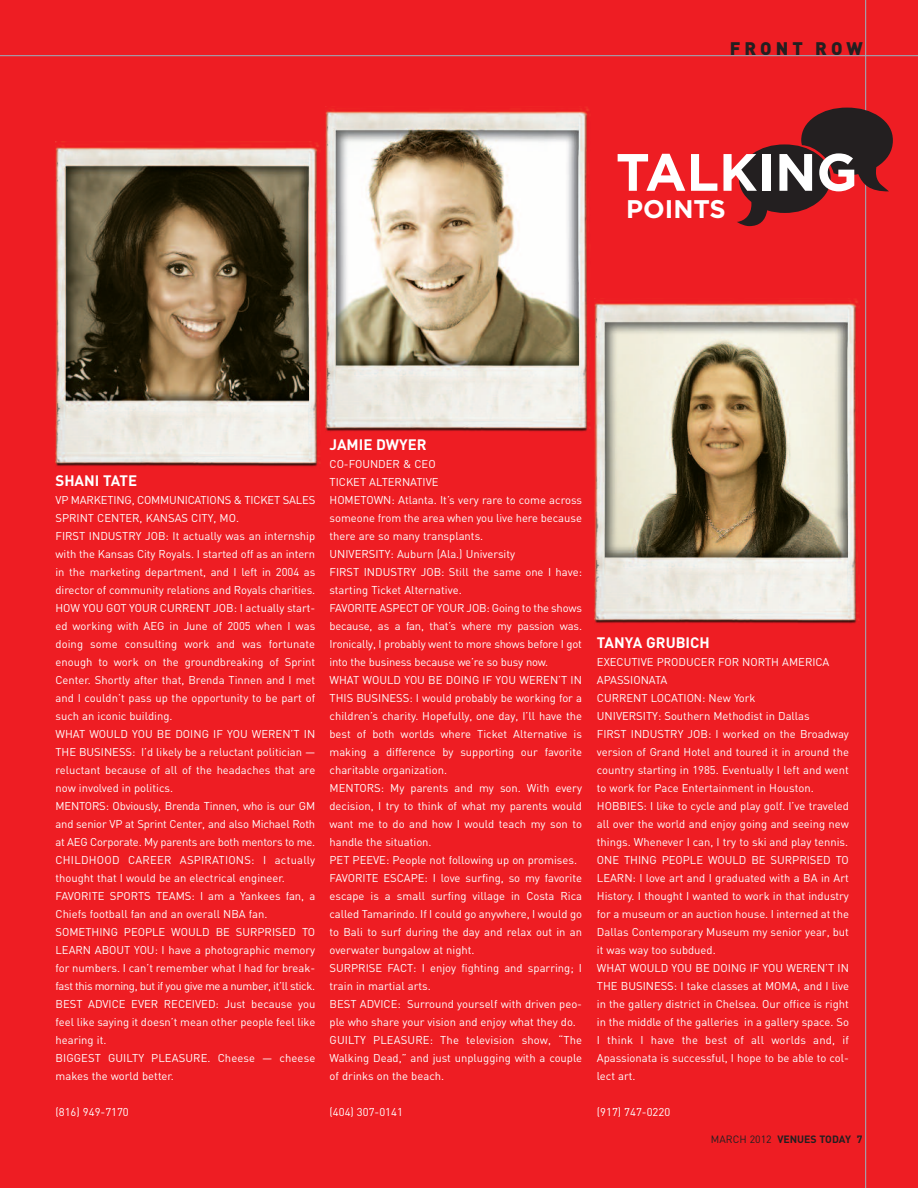
<style>
.page{position:relative;width:918px;height:1188px;background:#ee1d23}
.page>*{position:absolute;margin:0;border:0;box-sizing:border-box;transform-origin:0 0}
.t1{font:700 52.5px "Gotham";color:#fff}
.t2{font:700 25.5px "Gotham";color:#fff}
.t3{font:900 18px "DIN";letter-spacing:.22em;color:#231f20}
.t4{font:700 15px "DIN";color:#fff}
.t5{font:11.25px/18px "DIN";color:#fff}
.t6{font:700 10.5px "DIN";color:#231f20}
.s1{font-weight:400}
</style>
<div class="page">
<img style="left:326px;top:107px;width:264px;height:325px">
<img style="left:595px;top:299px;width:264px;height:325px">
<img style="left:56px;top:143px;width:264px;height:324px">
<hr style="left:0;top:55px;width:918px;height:1px;background:#98b3c0">
<hr style="left:865px;top:0;width:1px;height:1188px;background:#98b3c0">
<svg style="left:865px;top:108px;width:2px;height:118px"></svg>
<h3 class="t3" style="left:730px;top:39px;width:134px">FRONT ROW</h3>
<h1 class="t1" style="left:616px;top:142px;width:243px">TALKING</h1>
<h2 class="t2" style="left:626px;top:194px;width:101px">POINTS</h2>
<h3 class="t4" style="left:56px;top:472px;width:83px">SHANI TATE</h3>
<p class="t5" style="left:55px;top:491px;width:261px">VP MARKETING, COMMUNICATIONS &amp; TICKET SALES SPRINT CENTER, KANSAS CITY, MO.<br>FIRST INDUSTRY JOB: It actually was an internship with the Kansas City Royals. I started off as an intern in the marketing department, and I left in 2004 as director of community relations and Royals charities.<br>HOW YOU GOT YOUR CURRENT JOB: I actually start&shy;ed working with AEG in June of 2005 when I was doing some consulting work and was fortunate enough to work on the groundbreaking of Sprint Center. Shortly after that, Brenda Tinnen and I met and I couldn’t pass up the opportunity to be part of such an iconic building.<br>WHAT WOULD YOU BE DOING IF YOU WEREN’T IN THE BUSINESS: I’d likely be a reluctant politician — reluctant because of all of the headaches that are now involved in politics.<br>MENTORS: Obviously, Brenda Tinnen, who is our GM and senior VP at Sprint Center, and also Michael Roth at AEG Corporate. My parents are both mentors to me.<br>CHILDHOOD CAREER ASPIRATIONS: I actually thought that I would be an electrical engineer.<br>FAVORITE SPORTS TEAMS: I am a Yankees fan, a Chiefs football fan and an overall NBA fan.<br>SOMETHING PEOPLE WOULD BE SURPRISED TO LEARN ABOUT YOU: I have a photographic memory for numbers. I can’t remember what I had for break&shy;fast this morning, but if you give me a number, it’ll stick.<br>BEST ADVICE EVER RECEIVED: Just because you feel like saying it doesn’t mean other people feel like hearing it.<br>BIGGEST GUILTY PLEASURE. Cheese — cheese makes the world better.</p>
<p class="t5" style="left:56px;top:1103px;width:75px">(816) 949-7170</p>
<h3 class="t4" style="left:330px;top:436px;width:99px">JAMIE DWYER</h3>
<p class="t5" style="left:330px;top:455px;width:254px">CO-FOUNDER &amp; CEO<br>TICKET ALTERNATIVE<br>HOMETOWN: Atlanta. It’s very rare to come across someone from the area when you live here because there are so many transplants.<br>UNIVERSITY: Auburn (Ala.) University<br>FIRST INDUSTRY JOB: Still the same one I have: starting Ticket Alternative.<br>FAVORITE ASPECT OF YOUR JOB: Going to the shows because, as a fan, that’s where my passion was.<br>Ironically, I probably went to more shows before I got into the business because we’re so busy now.<br>WHAT WOULD YOU BE DOING IF YOU WEREN’T IN THIS BUSINESS: I would probably be working for a children’s charity. Hopefully, one day, I’ll have the best of both worlds where Ticket Alternative is making a difference by supporting our favorite charitable organization.<br>MENTORS: My parents and my son. With every decision, I try to think of what my parents would want me to do and how I would teach my son to handle the situation.<br>PET PEEVE: People not following up on promises.<br>FAVORITE ESCAPE: I love surfing, so my favorite escape is a small surfing village in Costa Rica called Tamarindo. If I could go anywhere, I would go to Bali to surf during the day and relax out in an overwater bungalow at night.<br>SURPRISE FACT: I enjoy fighting and sparring; I train in martial arts.<br>BEST ADVICE: Surround yourself with driven peo&shy;ple who share your vision and enjoy what they do.<br>GUILTY PLEASURE: The television show, “The Walking Dead,” and just unplugging with a couple of drinks on the beach.</p>
<p class="t5" style="left:330px;top:1103px;width:75px">(404) 307-0141</p>
<h3 class="t4" style="left:597px;top:634px;width:114px">TANYA GRUBICH</h3>
<p class="t5" style="left:597px;top:653px;width:254px">EXECUTIVE PRODUCER FOR NORTH AMERICA APASSIONATA<br>CURRENT LOCATION: New York<br>UNIVERSITY: Southern Methodist in Dallas<br>FIRST INDUSTRY JOB: I worked on the Broadway version of Grand Hotel and toured it in around the country starting in 1985. Eventually I left and went to work for Pace Entertainment in Houston.<br>HOBBIES: I like to cycle and play golf. I’ve traveled all over the world and enjoy going and seeing new things. Whenever I can, I try to ski and play tennis.<br>ONE THING PEOPLE WOULD BE SURPRISED TO LEARN: I love art and I graduated with a BA in Art History. I thought I wanted to work in that industry for a museum or an auction house. I interned at the Dallas Contemporary Museum my senior year, but it was way too subdued.<br>WHAT WOULD YOU BE DOING IF YOU WEREN’T IN THE BUSINESS: I take classes at MOMA, and I live in the gallery district in Chelsea. Our office is right in the middle of the galleries in a gallery space. So I think I have the best of all worlds and, if Apassionata is successful, I hope to be able to col&shy;lect art.</p>
<p class="t5" style="left:597px;top:1103px;width:75px">(917) 747-0220</p>
<p class="t6" style="left:711px;top:1133px;width:153px"><span class="s1">MARCH 2012</span> VENUES TODAY 7</p>
</div>
